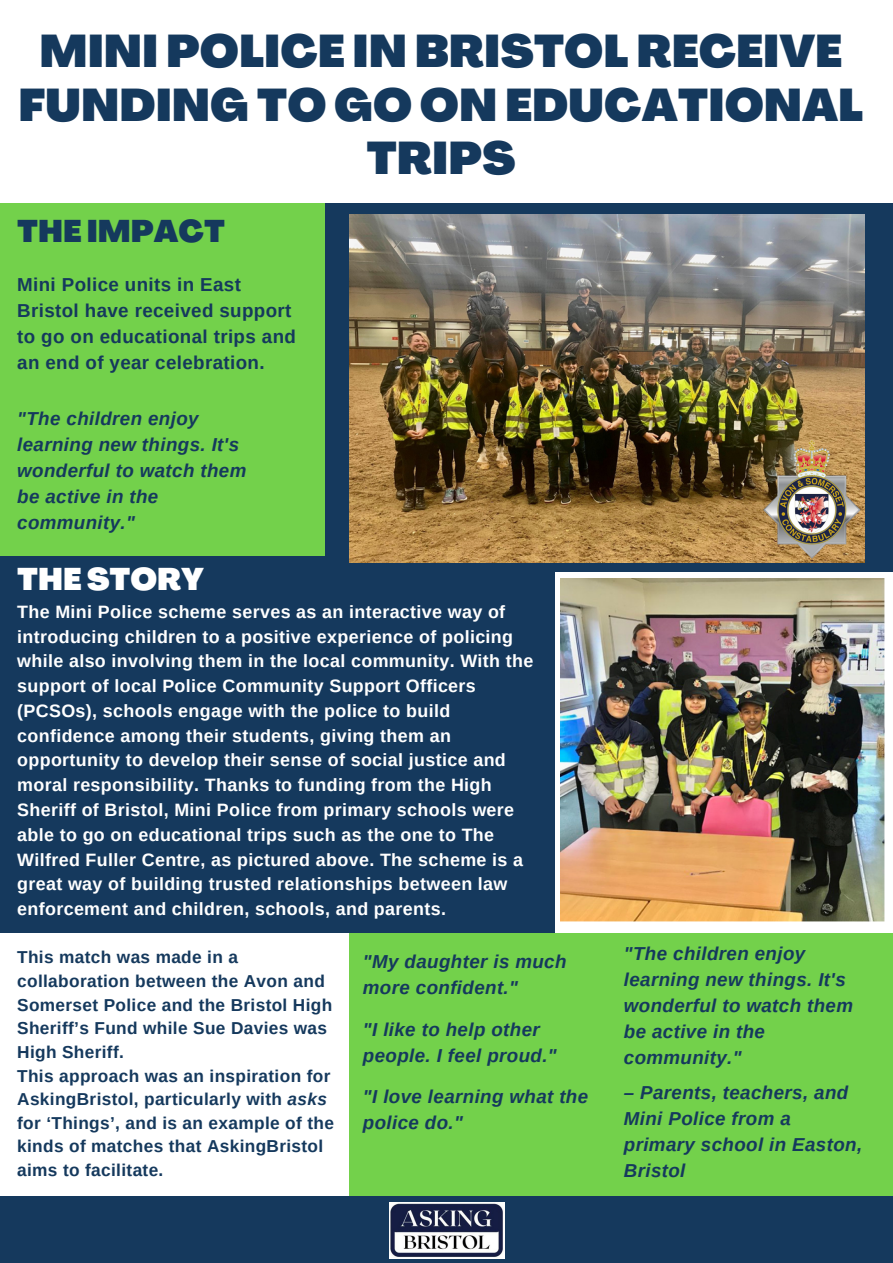
<style>
.page{position:relative;width:893px;height:1263px;background:#fff}
.page>*{position:absolute;margin:0;border:0;box-sizing:border-box;transform-origin:0 0}
.t1{font:900 45px/53.5px "Agrandir";color:#15395d;text-align:center}
.t2{font:900 30.75px "Agrandir";color:#15395d}
.t3{font:900 30.75px "Agrandir";color:#fff}
.t4{font:italic 700 18.75px/25.9px "Arimo";letter-spacing:.02em;color:#15395d}
.t5{font:700 18.75px/25.9px "Arimo";letter-spacing:.02em;color:#15395d}
.t6{font:700 17.85px/24.8px "Arimo";letter-spacing:.02em;color:#fff}
.t7{font:700 17.25px/23.6px "Arimo";letter-spacing:.02em;color:#15395d}
.s1{font-style:italic}
</style>
<div class="page">
<div style="left:0;top:556px;width:555px;height:377px;background:#15395d"></div>
<div style="left:0;top:203px;width:389px;height:353px;background:#73d14b"></div>
<div style="left:325px;top:203px;width:568px;height:368px;background:#15395d"></div>
<div style="left:349px;top:933px;width:544px;height:263px;background:#73d14b"></div>
<div style="left:0;top:1196px;width:893px;height:67px;background:#15395d"></div>
<img style="left:389px;top:1202px;width:115px;height:57px">
<img style="left:349px;top:214px;width:515px;height:348px">
<img style="left:560px;top:578px;width:325px;height:344px">
<img style="left:722px;top:436px;width:143px;height:126px">
<p class="t1" style="left:18px;top:29px;width:846px">MINI POLICE IN BRISTOL RECEIVE<br>FUNDING TO GO ON EDUCATIONAL<br>TRIPS</p>
<p class="t2" style="left:17px;top:219px;width:209px">THE IMPACT</p>
<p class="t5" style="left:17px;top:272px;width:280px">Mini Police units in East<br>Bristol have received support to go on educational trips and an end of year celebration.</p>
<p class="t4" style="left:17px;top:406px;width:231px">"The children enjoy learning new things. It's wonderful to watch them be active in the community."</p>
<p class="t3" style="left:17px;top:567px;width:188px">THE STORY</p>
<p class="t6" style="left:17px;top:599px;width:517px">The Mini Police scheme serves as an interactive way of introducing children to a positive experience of policing while also involving them in the local community. With the support of local Police Community Support Officers (PCSOs), schools engage with the police to build confidence among their students, giving them an opportunity to develop their sense of social justice and moral responsibility. Thanks to funding from the High Sheriff of Bristol, Mini Police from primary schools were able to go on educational trips such as the one to The Wilfred Fuller Centre, as pictured above. The scheme is a great way of building trusted relationships between law enforcement and children, schools, and parents.</p>
<p class="t7" style="left:17px;top:945px;width:316px">This match was made in a collaboration between the Avon and<br>Somerset Police and the Bristol High<br>Sheriff’s Fund while Sue Davies was<br>High Sheriff.</p>
<p class="t7" style="left:17px;top:1064px;width:318px">This approach was an inspiration for AskingBristol, particularly with <span class="s1">asks </span>for ‘Things’, and is an example of the kinds of matches that AskingBristol aims to facilitate.</p>
<p class="t4" style="left:363px;top:949px;width:205px">"My daughter is much more confident."</p>
<p class="t4" style="left:363px;top:1016px;width:195px">"I like to help other people. I feel proud."</p>
<p class="t4" style="left:363px;top:1084px;width:227px">"I love learning what the police do."</p>
<p class="t4" style="left:624px;top:941px;width:231px">"The children enjoy learning new things. It's wonderful to watch them be active in the community."</p>
<p class="t4" style="left:624px;top:1080px;width:240px">– Parents, teachers, and<br>Mini Police from a primary school in Easton,<br>Bristol</p>
</div>
